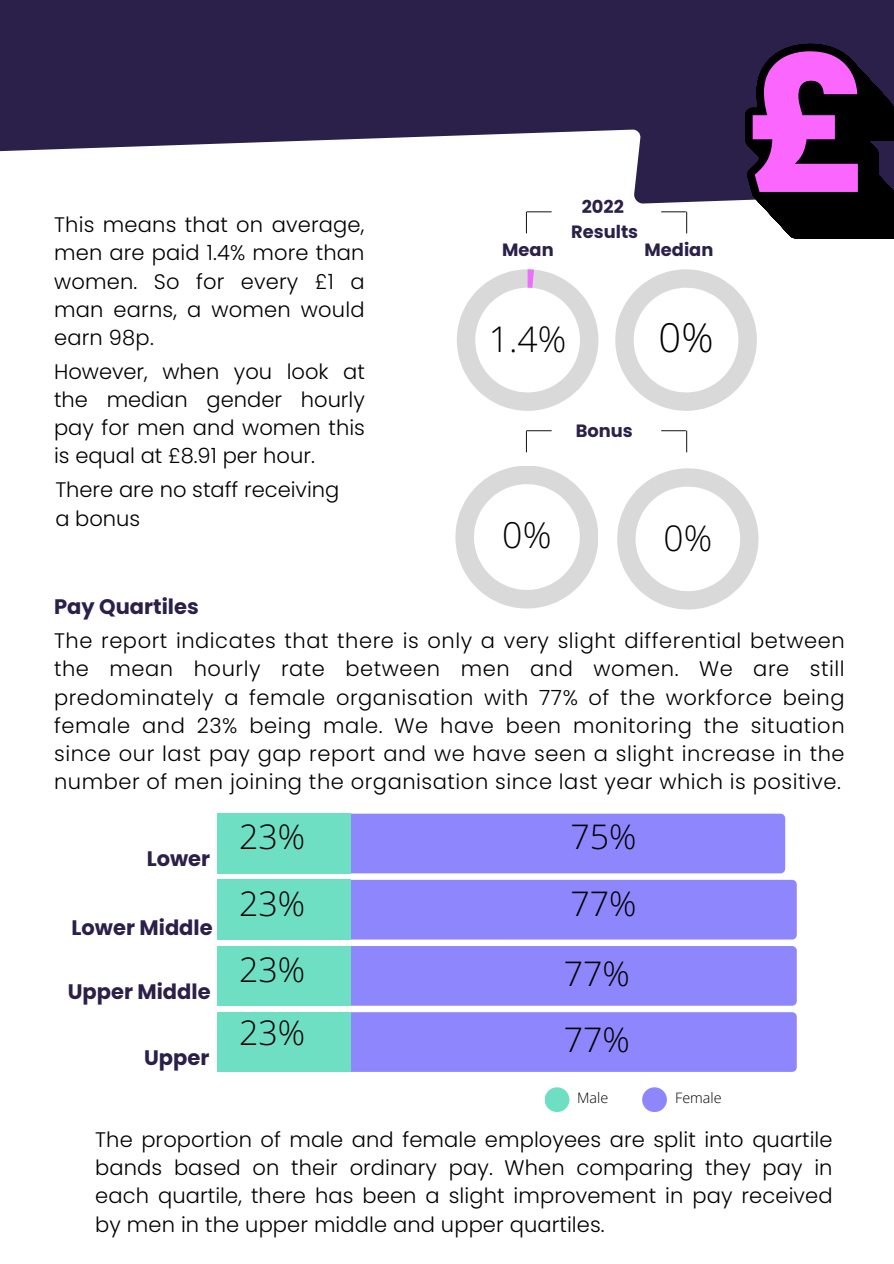
<style>
.page{position:relative;width:894px;height:1264px;background:#fff}
.page>*{position:absolute;margin:0;border:0;box-sizing:border-box;transform-origin:0 0}
.t1{font:300 39.75px "Open Sans";color:#000}
.t2{font:300 35.7px "Open Sans";color:#000}
.t3{font:300 35.4px "Open Sans";color:#000}
.t4{font:300 35.25px "Open Sans";color:#000}
.t5{font:300 33.9px/65.2px "Open Sans";color:#000}
.t6{font:300 21px/28.2px "Poppins";letter-spacing:.005em;color:#000;text-align:justify}
.t7{font:700 21px "Poppins";color:#2a204a}
.t8{font:700 17.85px/24.8px "Poppins";color:#2a204a;text-align:center}
.t9{font:300 14.4px "Open Sans";color:#000}
</style>
<div class="page">
<svg style="left:455px;top:466px;width:143px;height:142px"></svg>
<svg style="left:457px;top:274px;width:141px;height:137px"></svg>
<div style="left:350px;top:813px;width:435px;height:60px;background:#8d86fc"></div>
<div style="left:350px;top:879px;width:446px;height:60px;background:#8d86fc"></div>
<div style="left:350px;top:946px;width:446px;height:59px;background:#8d86fc"></div>
<div style="left:350px;top:1012px;width:446px;height:59px;background:#8d86fc"></div>
<div style="left:217px;top:813px;width:133px;height:60px;background:#6fdfc4"></div>
<div style="left:217px;top:879px;width:133px;height:60px;background:#6fdfc4"></div>
<div style="left:217px;top:946px;width:133px;height:59px;background:#6fdfc4"></div>
<div style="left:217px;top:1012px;width:133px;height:59px;background:#6fdfc4"></div>
<svg style="left:615px;top:274px;width:141px;height:137px"></svg>
<svg style="left:617px;top:468px;width:141px;height:141px"></svg>
<svg style="left:525px;top:430px;width:26px;height:22px"></svg>
<div style="left:544px;top:1087px;width:25px;height:25px;background:#6fdfc4;border-radius:50%"></div>
<div style="left:642px;top:1087px;width:24px;height:25px;background:#8d86fc;border-radius:50%"></div>
<svg style="left:661px;top:430px;width:26px;height:22px"></svg>
<svg style="left:0;top:0;width:893px;height:274px;fill:#2a204a"></svg>
<svg style="left:745px;top:44px;width:148px;height:194px"></svg>
<h5 class="t6" style="left:54px;top:211px;width:312px">This means that on average, men are paid 1.4% more than women. So for every £1 a man earns, a women would earn 98p.</h5>
<h2 class="t6" style="left:54px;top:357px;width:312px">However, when you look at the median gender hourly pay for men and women this is equal at £8.91 per hour.</h2>
<h4 class="t6" style="left:55px;top:474px;width:285px;line-height:29.2px">There are no staff receiving a bonus</h4>
<h3 class="t7" style="left:54px;top:592px;width:146px">Pay Quartiles</h3>
<h5 class="t8" style="left:502px;top:237px;width:53px">Mean</h5>
<p class="t8" style="left:571px;top:194px;width:68px">2022<br>Results</p>
<h4 class="t8" style="left:644px;top:237px;width:70px">Median</h4>
<h5 class="t3" style="left:489px;top:314px;width:79px">1.4%</h5>
<h5 class="t1" style="left:658px;top:310px;width:56px">0%</h5>
<p class="t8" style="left:575px;top:418px;width:58px">Bonus</p>
<h1 class="t2" style="left:502px;top:510px;width:51px">0%</h1>
<h2 class="t4" style="left:663px;top:513px;width:50px">0%</h2>
<h2 class="t6" style="left:54px;top:626px;width:791px">The report indicates that there is only a very slight differential between the mean hourly rate between men and women. We are still predominately a female organisation with 77% of the workforce being female and 23% being male. We have been monitoring the situation since our last pay gap report and we have seen a slight increase in the number of men joining the organisation since last year which is positive.</h2>
<h3 class="t7" style="left:147px;top:844px;width:65px">Lower</h3>
<h3 class="t7" style="left:72px;top:912px;width:143px">Lower Middle</h3>
<h2 class="t7" style="left:68px;top:977px;width:144px">Upper Middle</h2>
<h3 class="t7" style="left:144px;top:1042px;width:67px">Upper</h3>
<h4 class="t5" style="left:239px;top:803px;width:68px;text-align:justify">23% 23% 23% 23%</h4>
<h2 class="t5" style="left:570px;top:803px;width:68px;line-height:66.3px">75%<br>77%</h2>
<h2 class="t5" style="left:563px;top:939px;width:68px;line-height:66.3px">77%<br>77%</h2>
<h3 class="t9" style="left:577px;top:1087px;width:33px">Male</h3>
<p class="t9" style="left:675px;top:1087px;width:48px">Female</p>
<h4 class="t6" style="left:95px;top:1125px;width:738px">The proportion of male and female employees are split into quartile bands based on their ordinary pay. When comparing they pay in each quartile, there has been a slight improvement in pay received by men in the upper middle and upper quartiles.</h4>
</div>
